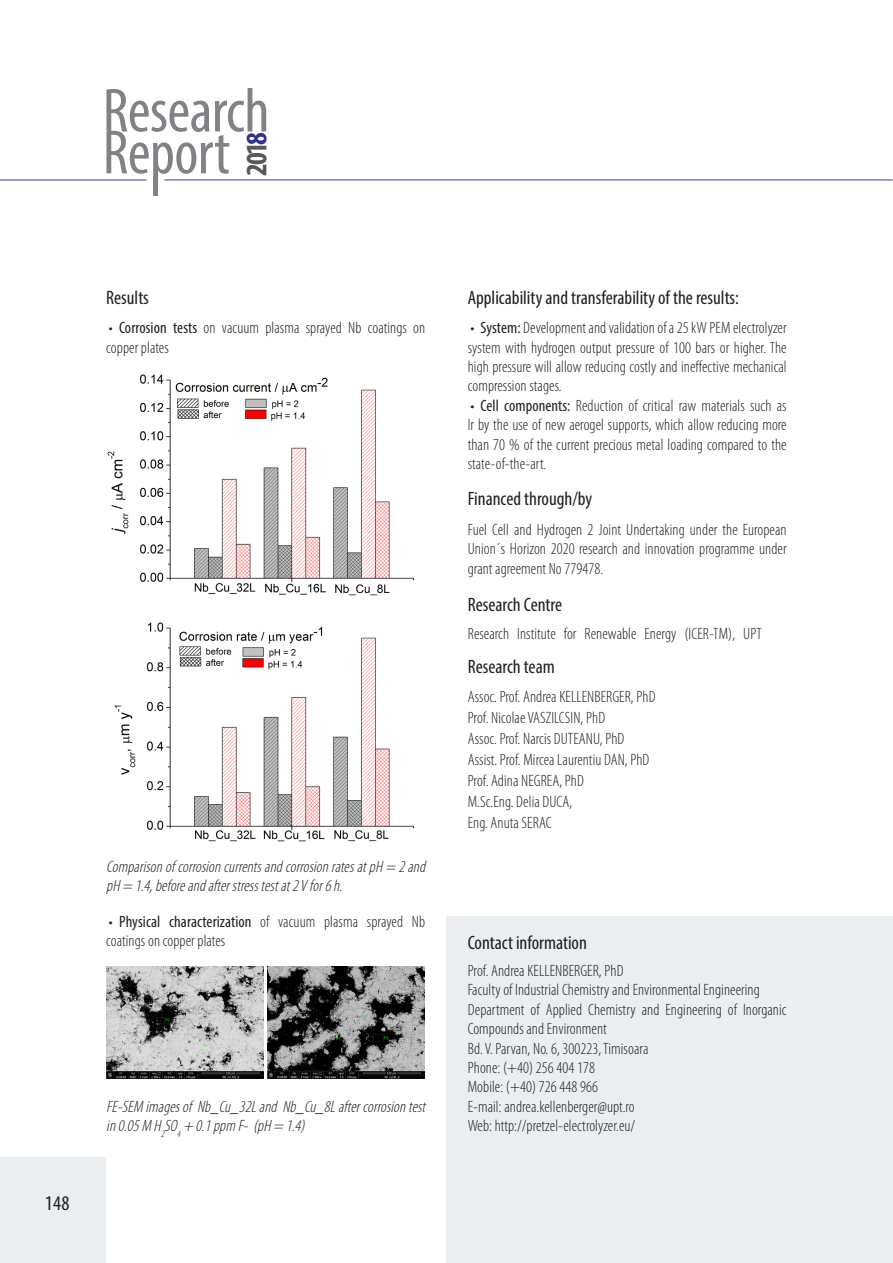
<style>
.page{position:relative;width:893px;height:1263px;background:#fff}
.page>*{position:absolute;margin:0;border:0;box-sizing:border-box;transform-origin:0 0}
.t1{font:condensed 62.7px "Myriad Pro";letter-spacing:-.01em;color:#808285}
.t2{font:700 condensed 29.85px "Myriad Pro";color:#57585a}
.t3{font:condensed 20.85px "Myriad Pro";color:#231f20}
.t4{font:condensed 19.5px "Myriad Pro";color:#231f20}
.Paragraph_Style_2{font:300 condensed 16.5px/19.5px "Myriad Pro";letter-spacing:.005em;color:#231f20}
.Paragraph_Style_2-2{font:italic 300 condensed 16.5px/19.5px "Myriad Pro";letter-spacing:.005em;color:#231f20}
.Paragraph_Style_1{font:300 condensed 16.5px/19.5px "Myriad Pro";letter-spacing:.005em;color:#231f20;text-align:justify}
.s1{color:#2e3092}
.s2{font-weight:400}
</style>
<div class="page">
<div style="left:0;top:1157px;width:106px;height:106px;background:#ebeef1"></div>
<div style="left:153px;top:178px;width:5px;height:18px;background:#808285"></div>
<hr style="left:0;top:180px;width:146px;height:1px;background:#253f8e">
<hr style="left:164px;top:180px;width:728px;height:1px;background:#253f8e">
<img style="left:107px;top:374px;width:307px;height:222px">
<div style="left:446px;top:916px;width:447px;height:347px;background:#ebeef1"></div>
<img style="left:106px;top:966px;width:157px;height:113px">
<img style="left:267px;top:966px;width:157px;height:113px">
<img style="left:114px;top:622px;width:300px;height:220px">
<h1 class="t1" style="left:103px;top:73px;width:168px">Research</h1>
<h1 class="t1" style="left:103px;top:115px;width:129px">Report</h1>
<h2 class="t2" style="left:238px;top:176px;width:45px;rotate:-90deg">201<span class="s1">8</span></h2>
<p class="t4" style="left:106px;top:285px;width:44px">Results</p>
<p class="Paragraph_Style_2" style="left:106px;top:318px;width:320px">• <span class="s2">Corrosion tests</span> on vacuum plasma sprayed Nb coatings on copper plates</p>
<p class="Paragraph_Style_2-2" style="left:106px;top:857px;width:324px">Comparisonof corrosioncurrentsandcorrosionratesatpH = 2and pH = 1.4,beforeandafterstresstestat2Vfor6h.</p>
<p class="Paragraph_Style_2" style="left:106px;top:912px;width:320px">• <span class="s2">Physical characterization</span> of vacuum plasma sprayed Nb coatings on copper plates</p>
<p class="t3" style="left:45px;top:1190px;width:26px">148</p>
<p class="Paragraph_Style_2-2" style="left:106px;top:1097px;width:324px">FE-SEM imagesof Nb_Cu_32Land Nb_Cu_8Laftercorrosiontest in0.05M H<sub>2</sub>SO<sub>4</sub>+ 0.1ppm F- (pH = 1.4)</p>
<p class="t4" style="left:468px;top:285px;width:273px">Applicability and transferability of the results:</p>
<p class="Paragraph_Style_2" style="left:468px;top:318px;width:320px;text-align:justify">• <span class="s2">System:</span> Development and validation of a 25 kW PEM electrolyzer system with hydrogen output pressure of 100 bars or higher. The high pressure will allow reducing costly and ineffective mechanical compression stages.</p>
<p class="Paragraph_Style_2" style="left:468px;top:396px;width:320px;text-align:justify">• <span class="s2">Cell components:</span> Reduction of critical raw materials such as Ir by the use of new aerogel supports, which allow reducing more than 70 % of the current precious metal loading compared to the state-of-the-art.</p>
<p class="t4" style="left:468px;top:486px;width:126px">Financed through/by</p>
<p class="Paragraph_Style_1" style="left:468px;top:520px;width:320px">Fuel Cell and Hydrogen 2 Joint Undertaking under the European Union´s Horizon 2020 research and innovation programme under grant agreement No 779478.</p>
<p class="t4" style="left:468px;top:592px;width:96px">Research Centre</p>
<p class="Paragraph_Style_1" style="left:468px;top:625px;width:296px">Research Institute for Renewable Energy (ICER-TM), UPT</p>
<p class="t4" style="left:468px;top:654px;width:89px">Research team</p>
<p class="Paragraph_Style_2" style="left:468px;top:687px;width:189px">Assoc. Prof. Andrea KELLENBERGER, PhD</p>
<p class="Paragraph_Style_2" style="left:468px;top:708px;width:139px">Prof. Nicolae VASZILCSIN, PhD</p>
<p class="Paragraph_Style_2" style="left:468px;top:729px;width:158px">Assoc. Prof. Narcis DUTEANU, PhD</p>
<p class="Paragraph_Style_2" style="left:468px;top:750px;width:183px">Assist. Prof. Mircea Laurentiu DAN, PhD</p>
<p class="Paragraph_Style_2" style="left:468px;top:771px;width:118px">Prof. Adina NEGREA, PhD</p>
<p class="Paragraph_Style_2" style="left:468px;top:792px;width:106px">M.Sc.Eng. Delia DUCA,</p>
<p class="Paragraph_Style_2" style="left:468px;top:813px;width:85px">Eng. Anuta SERAC</p>
<p class="t4" style="left:468px;top:930px;width:121px">Contact information</p>
<p class="Paragraph_Style_2" style="left:468px;top:961px;width:157px">Prof. Andrea KELLENBERGER, PhD</p>
<p class="Paragraph_Style_2" style="left:468px;top:980px;width:294px">Faculty of Industrial Chemistry and Environmental Engineering</p>
<p class="Paragraph_Style_2" style="left:468px;top:1000px;width:320px">Department of Applied Chemistry and Engineering of Inorganic<br>Compounds and Environment</p>
<p class="Paragraph_Style_2" style="left:468px;top:1039px;width:182px">Bd. V. Parvan, No. 6, 300223, Timisoara</p>
<p class="Paragraph_Style_2" style="left:468px;top:1058px;width:129px">Phone: (+40) 256 404 178</p>
<p class="Paragraph_Style_2" style="left:468px;top:1077px;width:132px">Mobile: (+40) 726 448 966</p>
<p class="Paragraph_Style_2" style="left:468px;top:1097px;width:169px">E-mail: andrea.kellenberger@upt.ro</p>
<p class="Paragraph_Style_2" style="left:468px;top:1116px;width:169px">Web: http://pretzel-electrolyzer.eu/</p>
</div>
